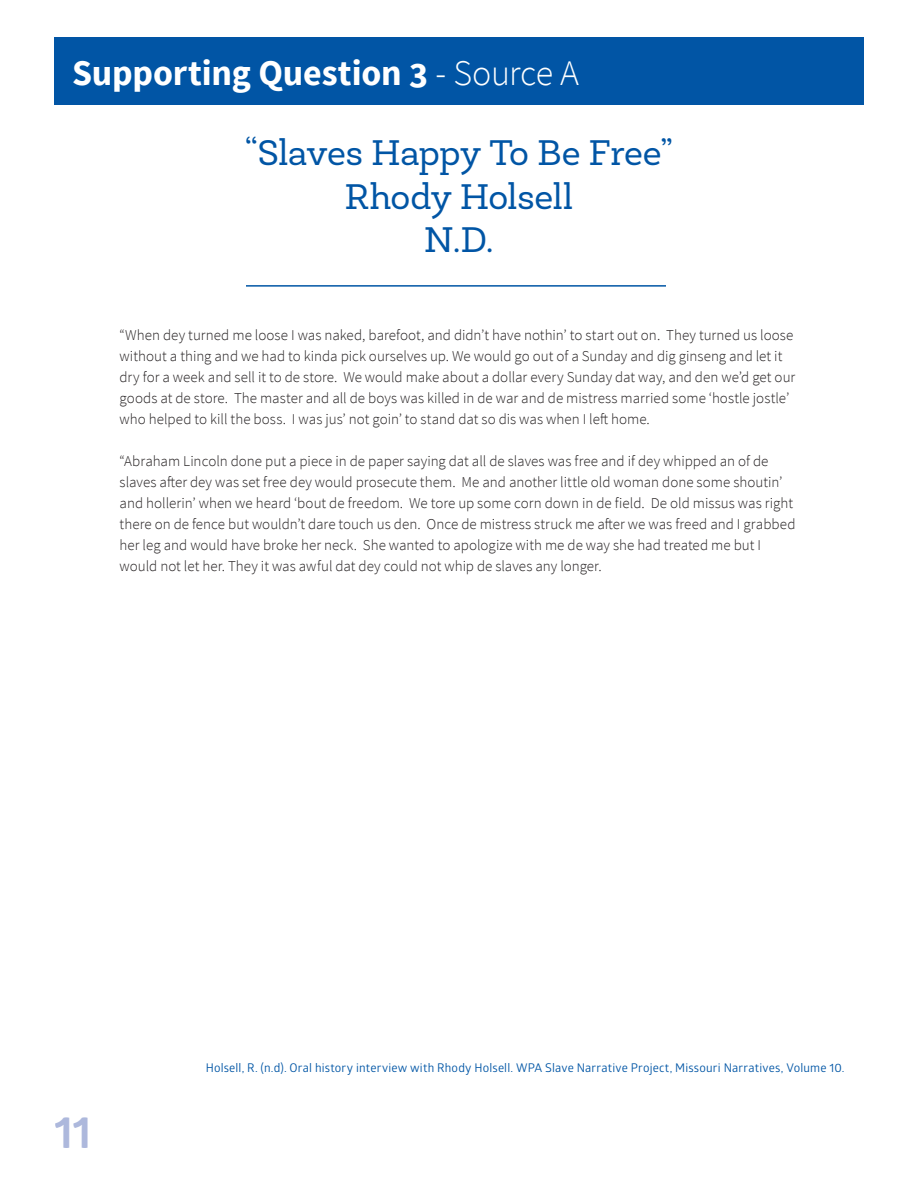
<style>
.page{position:relative;width:918px;height:1188px;background:#fff}
.page>*{position:absolute;margin:0;border:0;box-sizing:border-box;transform-origin:0 0}
.t1{font:700 45px "Glober";color:#adb8dc}
.t2{font:36px/43.2px "Newslab";letter-spacing:-.01em;color:#0155a5;text-align:center}
.t3{font:700 36px "Source Sans Pro";letter-spacing:-.005em;color:#fff}
.t4{font:300 15px/21px "Source Sans Pro";color:#231f20}
.t5{font:12px "Glober";letter-spacing:.015em;color:#0155a5}
.s1{font-weight:300}
</style>
<div class="page">
<div style="left:54px;top:38px;width:810px;height:67px;background:#0155a5"></div>
<hr style="left:246px;top:285px;width:420px;height:2px;background:#0155a5">
<h2 class="t3" style="left:72px;top:50px;width:509px">Supporting Question 3 <span class="s1">- Source A</span></h2>
<h2 class="t2" style="left:245px;top:132px;width:430px">“Slaves Happy To Be Free”<br>Rhody Holsell<br>N.D.</h2>
<p class="t4" style="left:120px;top:324px;width:677px">“When dey turned me loose I was naked, barefoot, and didn’t have nothin’ to start out on. They turned us loose without a thing and we had to kinda pick ourselves up. We would go out of a Sunday and dig ginseng and let it dry for a week and sell it to de store. We would make about a dollar every Sunday dat way, and den we’d get our goods at de store. The master and all de boys was killed in de war and de mistress married some ‘hostle jostle’ who helped to kill the boss. I was jus’ not goin’ to stand dat so dis was when I left home.</p>
<p class="t4" style="left:120px;top:450px;width:677px">“Abraham Lincoln done put a piece in de paper saying dat all de slaves was free and if dey whipped an of de slaves after dey was set free dey would prosecute them. Me and another little old woman done some shoutin’ and hollerin’ when we heard ‘bout de freedom. We tore up some corn down in de field. De old missus was right there on de fence but wouldn’t dare touch us den. Once de mistress struck me after we was freed and I grabbed her leg and would have broke her neck. She wanted to apologize with me de way she had treated me but I would not let her. They it was awful dat dey could not whip de slaves any longer.</p>
<h1 class="t1" style="left:54px;top:1100px;width:39px">11</h1>
<p class="t5" style="left:206px;top:1060px;width:640px">Holsell, R. (n.d). Oral history interview with Rhody Holsell. WPA Slave Narrative Project, Missouri Narratives, Volume 10.</p>
</div>
